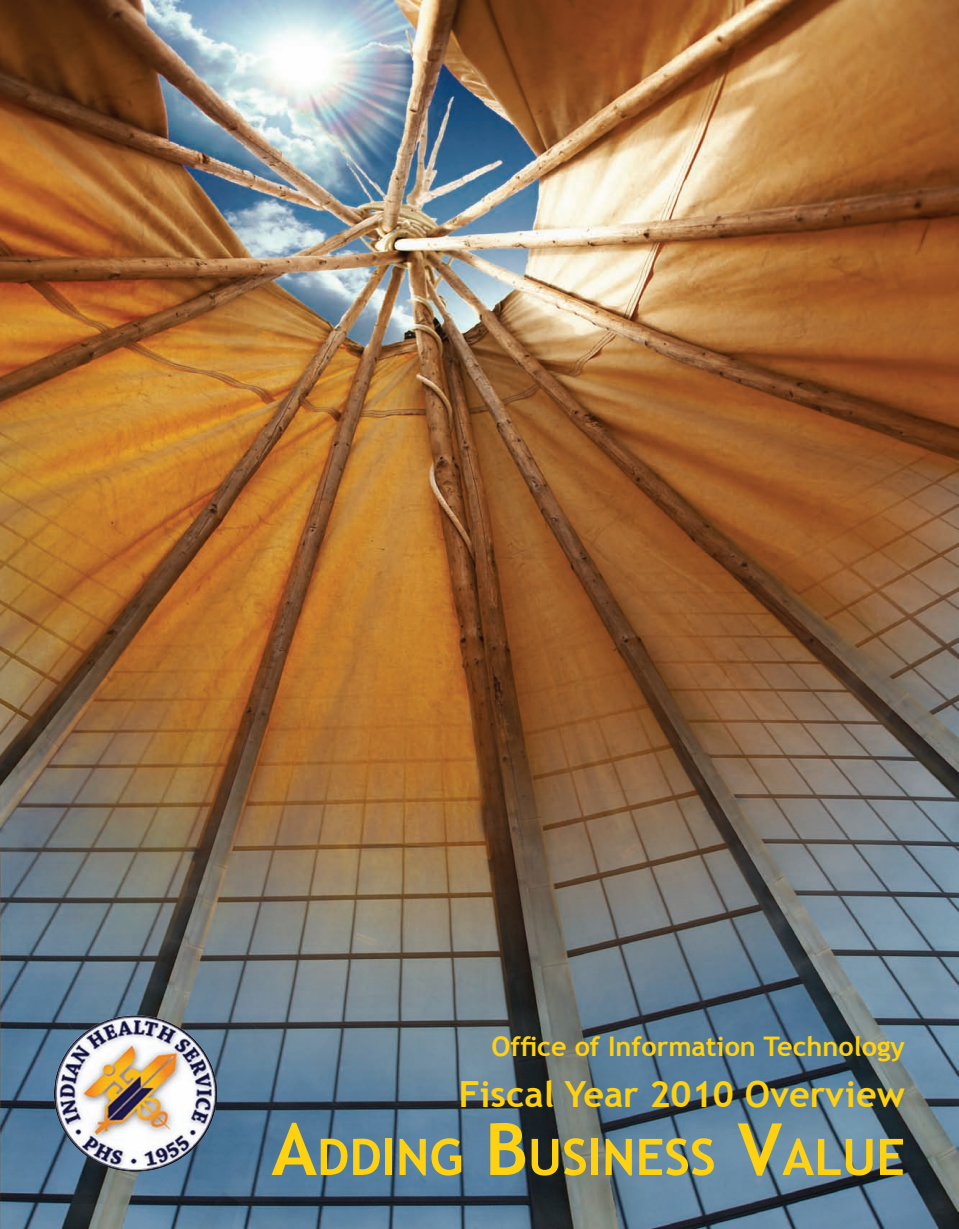
<style>
.page{position:relative;width:959px;height:1229px;background:#fff}
.page>*{position:absolute;margin:0;border:0;box-sizing:border-box;transform-origin:0 0}
.t1{font:700 50.4px "Trebuchet MS";color:#fed213}
.t2{font:700 36px "Trebuchet MS";color:#fed213}
.t3{font:700 27px "Trebuchet MS";color:#fed213}
.s1{font-size:72px}
</style>
<div class="page">
<img style="left:0;top:0;width:958px;height:1228px">
<img style="left:54px;top:1012px;width:162px;height:162px">
<p class="t3" style="left:491px;top:1029px;width:415px">Office of Information Technology</p>
<p class="t2" style="left:459px;top:1072px;width:447px">Fiscal Year 2010 Overview</p>
<h1 class="t1" style="left:271px;top:1125px;width:635px"><span class="s1">A</span>DDING <span class="s1">B</span>USINESS <span class="s1">V</span>ALUE</h1>
</div>
